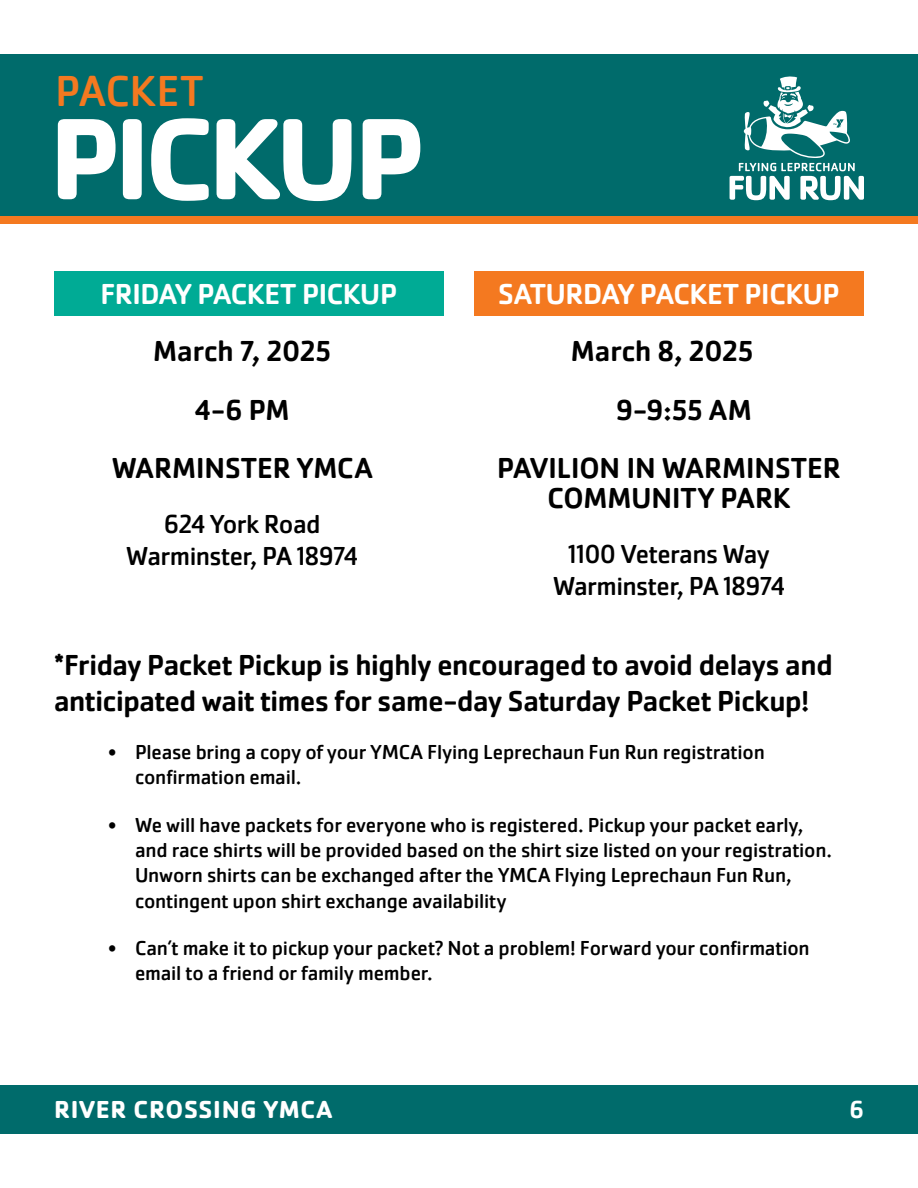
<style>
.page{position:relative;width:918px;height:1188px;background:#fff}
.page>*{position:absolute;margin:0;border:0;box-sizing:border-box;transform-origin:0 0}
.t1{font:700 120px "Cachet Pro";letter-spacing:-.045em;color:#fff}
.t2{font:45px "Cachet Pro";letter-spacing:-.01em;color:#f47920}
.t3{font:500 30px/58.5px "Cachet Pro";letter-spacing:-.01em;color:#000}
.t4{font:500 30px "Cachet Pro";letter-spacing:-.015em;color:#fff}
.t5{font:27px/32.4px "Cachet Pro";letter-spacing:-.025em;color:#000;text-align:center}
.t6{font:700 25.5px "Cachet Pro";letter-spacing:.03em;color:#fff}
.t7{font:500 25.5px "Cachet Pro";color:#fff}
.t8{font:21px/25.2px "Cachet Pro";letter-spacing:-.01em;color:#000}
</style>
<div class="page">
<div style="left:0;top:54px;width:918px;height:169px;background:#006b6b"></div>
<div style="left:0;top:1085px;width:918px;height:49px;background:#006b6b"></div>
<div style="left:0;top:216px;width:918px;height:8px;background:#f47920"></div>
<svg style="left:730px;top:76px;width:134px;height:124px"></svg>
<div style="left:54px;top:271px;width:390px;height:45px;background:#00ab95"></div>
<div style="left:474px;top:271px;width:390px;height:45px;background:#f47920"></div>
<h2 class="t2" style="left:55px;top:65px;width:150px">PACKET</h2>
<h1 class="t1" style="left:49px;top:84px;width:378px">PICKUP</h1>
<h3 class="t4" style="left:101px;top:277px;width:298px">FRIDAY PACKET PICKUP</h3>
<h3 class="t4" style="left:498px;top:277px;width:343px">SATURDAY PACKET PICKUP</h3>
<h3 class="t3" style="left:112px;top:322px;width:262px;text-align:center">March 7, 2025<br>4-6 PM<br>WARMINSTER YMCA</h3>
<p class="t5" style="left:126px;top:508px;width:233px">624 York Road<br>Warminster, PA 18974</p>
<h3 class="t3" style="left:571px;top:322px;width:184px">March 8, 2025</h3>
<h3 class="t3" style="left:616px;top:381px;width:137px">9-9:55 AM</h3>
<h3 class="t3" style="left:497px;top:439px;width:345px">PAVILION IN WARMINSTER</h3>
<h3 class="t3" style="left:547px;top:469px;width:245px">COMMUNITY PARK</h3>
<p class="t5" style="left:553px;top:538px;width:233px">1100 Veterans Way<br>Warminster, PA 18974</p>
<h3 class="t3" style="left:54px;top:648px;width:780px;line-height:36px">*Friday Packet Pickup is highly encouraged to avoid delays and anticipated wait times for same-day Saturday Packet Pickup!</h3>
<p class="t8" style="left:135px;top:740px;width:631px;text-indent:-27px">• Please bring a copy of your YMCA Flying Leprechaun Fun Run registration confirmation email.</p>
<p class="t8" style="left:135px;top:813px;width:699px;text-indent:-27px">• We will have packets for everyone who is registered. Pickup your packet early, and race shirts will be provided based on the shirt size listed on your registration.<br>Unworn shirts can be exchanged after the YMCA Flying Leprechaun Fun Run, contingent upon shirt exchange availability</p>
<p class="t8" style="left:135px;top:936px;width:676px;text-indent:-27px">• Can’t make it to pickup your packet? Not a problem! Forward your confirmation email to a friend or family member.</p>
<p class="t6" style="left:54px;top:1094px;width:280px">RIVER CROSSING YMCA</p>
<p class="t7" style="left:850px;top:1095px;width:16px">6</p>
</div>
